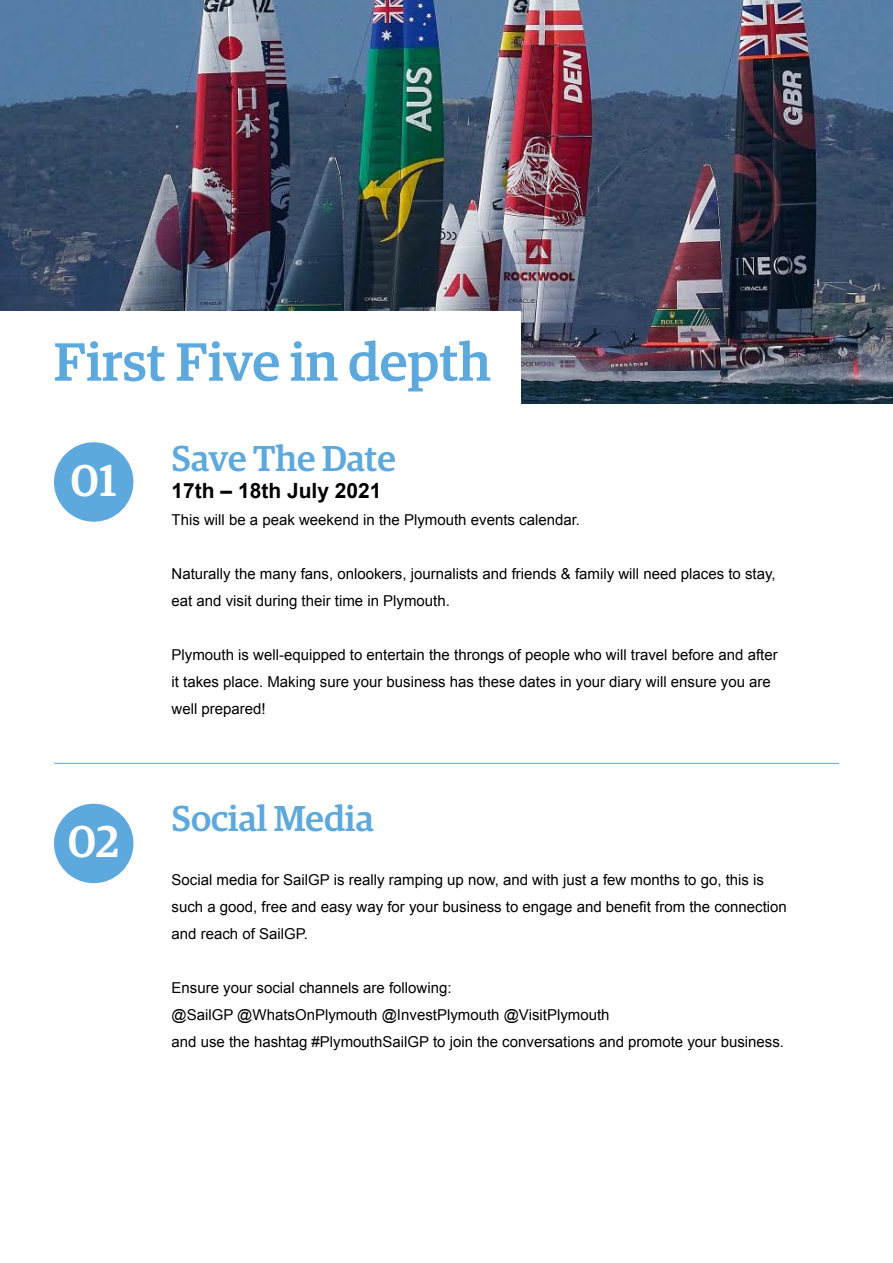
<style>
.page{position:relative;width:893px;height:1263px;background:#fff}
.page>*{position:absolute;margin:0;border:0;box-sizing:border-box;transform-origin:0 0}
.t1{font:500 54px "Guardian Egyp";color:#5da9dd}
.t2{font:500 44.55px "Guardian Egyp";color:#fff}
.t3{font:500 36px "Guardian Egyp";color:#5da9dd}
.t4{font:700 21px "Arial";color:#000}
.t5{font:15px/27px "Arial";color:#000}
</style>
<div class="page">
<img style="left:0;top:0;width:893px;height:404px">
<div style="left:0;top:311px;width:521px;height:96px;background:#fff"></div>
<hr style="left:54px;top:763px;width:785px;height:1px;background:#5da9dd">
<div style="left:54px;top:442px;width:79px;height:80px;background:#5da9dd;border-radius:50%"></div>
<div style="left:54px;top:804px;width:79px;height:79px;background:#5da9dd;border-radius:50%"></div>
<h1 class="t1" style="left:54px;top:323px;width:438px">First Five in depth</h1>
<h2 class="t2" style="left:71px;top:448px;width:48px">01</h2>
<h2 class="t2" style="left:68px;top:809px;width:53px">02</h2>
<h3 class="t3" style="left:171px;top:433px;width:226px">Save The Date</h3>
<h3 class="t4" style="left:171px;top:477px;width:212px">17th – 18th July 2021</h3>
<p class="t5" style="left:171px;top:507px;width:410px">This will be a peak weekend in the Plymouth events calendar.</p>
<p class="t5" style="left:171px;top:561px;width:606px">Naturally the many fans, onlookers, journalists and friends &amp; family will need places to stay, eat and visit during their time in Plymouth.</p>
<p class="t5" style="left:171px;top:642px;width:608px">Plymouth is well-equipped to entertain the throngs of people who will travel before and after it takes place. Making sure your business has these dates in your diary will ensure you are well prepared!</p>
<h3 class="t3" style="left:171px;top:792px;width:204px">Social Media</h3>
<p class="t5" style="left:171px;top:866px;width:617px">Social media for SailGP is really ramping up now, and with just a few months to go, this is such a good, free and easy way for your business to engage and benefit from the connection and reach of SailGP.</p>
<p class="t5" style="left:171px;top:974px;width:614px">Ensure your social channels are following:<br>@SailGP @WhatsOnPlymouth @InvestPlymouth @VisitPlymouth<br>and use the hashtag #PlymouthSailGP to join the conversations and promote your business.</p>
</div>
